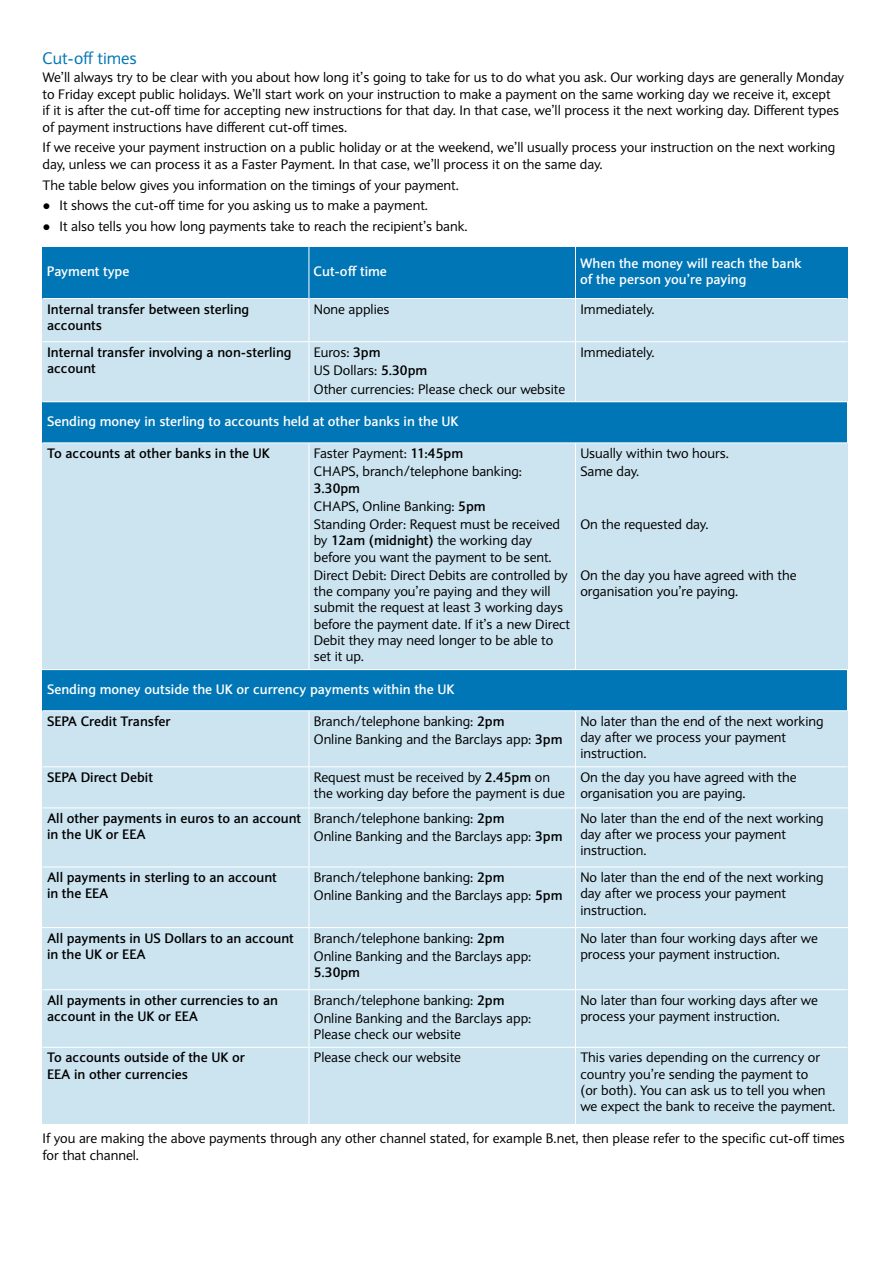
<style>
.page{position:relative;width:893px;height:1263px;background:#fff}
.page>*{position:absolute;margin:0;border:0;box-sizing:border-box;transform-origin:0 0}
.t1{font:16.5px "Expert Sans";color:#0076b6}
.t2{font:13.5px/16.2px "Expert Sans";color:#000}
.t3{font:700 13.5px/16.2px "Expert Sans";color:#000}
.t4{font:700 13.5px/16.2px "Expert Sans";color:#fff}
.s1{font-family:"Arial"}
.s2{font-weight:700}
</style>
<div class="page">
<div style="left:43px;top:247px;width:266px;height:51px;background:#0076b6"></div>
<div style="left:309px;top:247px;width:266px;height:51px;background:#0076b6"></div>
<div style="left:576px;top:247px;width:271px;height:51px;background:#0076b6"></div>
<div style="left:43px;top:299px;width:266px;height:42px;background:#cce4f0"></div>
<div style="left:309px;top:299px;width:266px;height:42px;background:#cce4f0"></div>
<div style="left:576px;top:299px;width:271px;height:42px;background:#cce4f0"></div>
<div style="left:43px;top:342px;width:266px;height:59px;background:#cce4f0"></div>
<div style="left:309px;top:342px;width:266px;height:59px;background:#cce4f0"></div>
<div style="left:576px;top:342px;width:271px;height:59px;background:#cce4f0"></div>
<div style="left:43px;top:402px;width:804px;height:40px;background:#0076b6"></div>
<div style="left:43px;top:443px;width:266px;height:226px;background:#cce4f0"></div>
<div style="left:309px;top:443px;width:266px;height:226px;background:#cce4f0"></div>
<div style="left:576px;top:443px;width:271px;height:226px;background:#cce4f0"></div>
<div style="left:43px;top:670px;width:804px;height:40px;background:#0076b6"></div>
<div style="left:43px;top:711px;width:266px;height:55px;background:#cce4f0"></div>
<div style="left:309px;top:711px;width:266px;height:55px;background:#cce4f0"></div>
<div style="left:576px;top:711px;width:271px;height:55px;background:#cce4f0"></div>
<div style="left:43px;top:767px;width:266px;height:40px;background:#cce4f0"></div>
<div style="left:309px;top:767px;width:266px;height:40px;background:#cce4f0"></div>
<div style="left:576px;top:767px;width:271px;height:40px;background:#cce4f0"></div>
<div style="left:43px;top:808px;width:266px;height:59px;background:#cce4f0"></div>
<div style="left:309px;top:808px;width:266px;height:59px;background:#cce4f0"></div>
<div style="left:576px;top:808px;width:271px;height:59px;background:#cce4f0"></div>
<div style="left:43px;top:867px;width:266px;height:60px;background:#cce4f0"></div>
<div style="left:309px;top:867px;width:266px;height:60px;background:#cce4f0"></div>
<div style="left:576px;top:867px;width:271px;height:60px;background:#cce4f0"></div>
<div style="left:43px;top:928px;width:266px;height:61px;background:#cce4f0"></div>
<div style="left:309px;top:928px;width:266px;height:61px;background:#cce4f0"></div>
<div style="left:576px;top:928px;width:271px;height:61px;background:#cce4f0"></div>
<div style="left:43px;top:990px;width:266px;height:57px;background:#cce4f0"></div>
<div style="left:309px;top:990px;width:266px;height:57px;background:#cce4f0"></div>
<div style="left:576px;top:990px;width:271px;height:57px;background:#cce4f0"></div>
<div style="left:43px;top:1048px;width:266px;height:76px;background:#cce4f0"></div>
<div style="left:309px;top:1048px;width:266px;height:76px;background:#cce4f0"></div>
<div style="left:576px;top:1048px;width:271px;height:76px;background:#cce4f0"></div>
<hr style="left:309px;top:247px;width:1px;height:154px;background:#fff">
<hr style="left:309px;top:443px;width:1px;height:226px;background:#fff">
<hr style="left:309px;top:711px;width:1px;height:413px;background:#fff">
<hr style="left:43px;top:867px;width:266px;height:1px;background:#fff">
<hr style="left:309px;top:867px;width:266px;height:1px;background:#fff">
<hr style="left:576px;top:867px;width:271px;height:1px;background:#fff">
<p class="t1" style="left:43px;top:51px;width:96px">Cut-off times</p>
<p class="t2" style="left:43px;top:70px;width:803px">We’ll always try to be clear with you about how long it’s going to take for us to do what you ask. Our working days are generally Monday to Friday except public holidays. We’ll start work on your instruction to make a payment on the same working day we receive it, except<br>if it is after the cut-off time for accepting new instructions for that day. In that case, we’ll process it the next working day. Different types of payment instructions have different cut-off times.</p>
<p class="t2" style="left:43px;top:141px;width:794px">If we receive your payment instruction on a public holiday or at the weekend, we’ll usually process your instruction on the next working day, unless we can process it as a Faster Payment. In that case, we’ll process it on the same day.</p>
<p class="t2" style="left:43px;top:178px;width:418px">The table below gives you information on the timings of your payment.</p>
<p class="t2" style="left:43px;top:199px;width:387px"><span class="s1">●</span> It shows the cut-off time for you asking us to make a payment.</p>
<p class="t2" style="left:43px;top:219px;width:427px"><span class="s1">●</span> It also tells you how long payments take to reach the recipient’s bank.</p>
<p class="t4" style="left:47px;top:264px;width:84px">Payment type</p>
<p class="t4" style="left:314px;top:264px;width:75px">Cut-off time</p>
<p class="t4" style="left:580px;top:256px;width:223px">When the money will reach the bank of the person you’re paying</p>
<p class="t3" style="left:47px;top:302px;width:204px">Internal transfer between sterling accounts</p>
<p class="t2" style="left:314px;top:302px;width:77px">None applies</p>
<p class="t2" style="left:580px;top:302px;width:76px">Immediately.</p>
<p class="t3" style="left:47px;top:345px;width:246px">Internal transfer involving a non-sterling account</p>
<p class="t2" style="left:314px;top:344px;width:253px;line-height:18.3px">Euros: <span class="s2">3pm<br></span>US Dollars: <span class="s2">5.30pm<br></span>Other currencies: Please check our website</p>
<p class="t2" style="left:580px;top:345px;width:76px">Immediately.</p>
<p class="t4" style="left:47px;top:414px;width:413px">Sending money in sterling to accounts held at other banks in the UK</p>
<p class="t3" style="left:47px;top:446px;width:224px">To accounts at other banks in the UK</p>
<p class="t2" style="left:314px;top:445px;width:210px;line-height:18.3px">Faster Payment: <span class="s2">11:45pm<br></span>CHAPS, branch/telephone banking:</p>
<p class="t2" style="left:314px;top:480px;width:248px;line-height:18.3px"><span class="s2">3.30pm<br></span>CHAPS, Online Banking: <span class="s2">5pm<br></span>Standing Order: Request must be received</p>
<p class="t2" style="left:314px;top:534px;width:239px">by <span class="s2">12am (midnight)</span> the working day before you want the payment to be sent.</p>
<p class="t2" style="left:314px;top:568px;width:258px">Direct Debit: Direct Debits are controlled by the company you’re paying and they will submit the request at least 3 working days before the payment date. If it’s a new Direct Debit they may need longer to be able to set it up.</p>
<p class="t2" style="left:580px;top:445px;width:150px;line-height:18.3px">Usually within two hours.<br>Same day.</p>
<p class="t2" style="left:580px;top:517px;width:130px">On the requested day.</p>
<p class="t2" style="left:580px;top:568px;width:218px">On the day you have agreed with the organisation you’re paying.</p>
<p class="t4" style="left:47px;top:682px;width:409px">Sending money outside the UK or currency payments within the UK</p>
<p class="t3" style="left:47px;top:714px;width:125px">SEPA Credit Transfer</p>
<p class="t2" style="left:314px;top:713px;width:250px;line-height:18.3px">Branch/telephone banking: <span class="s2">2pm<br></span>Online Banking and the Barclays app: <span class="s2">3pm</span></p>
<p class="t2" style="left:580px;top:714px;width:245px">No later than the end of the next working day after we process your payment instruction.</p>
<p class="t3" style="left:47px;top:770px;width:107px">SEPA Direct Debit</p>
<p class="t2" style="left:314px;top:770px;width:253px">Request must be received by <span class="s2">2.45pm</span> on the working day before the payment is due</p>
<p class="t2" style="left:580px;top:770px;width:218px">On the day you have agreed with the organisation you are paying.</p>
<p class="t3" style="left:47px;top:811px;width:256px">All other payments in euros to an account in the UK or EEA</p>
<p class="t2" style="left:314px;top:810px;width:250px;line-height:18.3px">Branch/telephone banking: <span class="s2">2pm<br></span>Online Banking and the Barclays app: <span class="s2">3pm</span></p>
<p class="t2" style="left:580px;top:811px;width:245px">No later than the end of the next working day after we process your payment instruction.</p>
<p class="t3" style="left:47px;top:870px;width:231px">All payments in sterling to an account in the EEA</p>
<p class="t2" style="left:314px;top:869px;width:250px;line-height:18.3px">Branch/telephone banking: <span class="s2">2pm<br></span>Online Banking and the Barclays app: <span class="s2">5pm</span></p>
<p class="t2" style="left:580px;top:870px;width:245px">No later than the end of the next working day after we process your payment instruction.</p>
<p class="t3" style="left:47px;top:931px;width:248px">All payments in US Dollars to an account in the UK or EEA</p>
<p class="t2" style="left:314px;top:930px;width:219px;line-height:18.3px">Branch/telephone banking: <span class="s2">2pm<br></span>Online Banking and the Barclays app:</p>
<p class="t3" style="left:314px;top:965px;width:48px">5.30pm</p>
<p class="t2" style="left:580px;top:931px;width:239px">No later than four working days after we process your payment instruction.</p>
<p class="t3" style="left:47px;top:993px;width:233px">All payments in other currencies to an account in the UK or EEA</p>
<p class="t2" style="left:314px;top:992px;width:219px;line-height:18.3px">Branch/telephone banking: <span class="s2">2pm<br></span>Online Banking and the Barclays app:</p>
<p class="t2" style="left:314px;top:1027px;width:149px">Please check our website</p>
<p class="t2" style="left:580px;top:993px;width:239px">No later than four working days after we process your payment instruction.</p>
<p class="t3" style="left:47px;top:1051px;width:200px">To accounts outside of the UK or<br>EEA in other currencies</p>
<p class="t2" style="left:314px;top:1051px;width:149px">Please check our website</p>
<p class="t2" style="left:580px;top:1051px;width:256px">This varies depending on the currency or country you’re sending the payment to<br>(or both). You can ask us to tell you when we expect the bank to receive the payment.</p>
<p class="t2" style="left:43px;top:1131px;width:804px">If you are making the above payments through any other channel stated, for example B.net, then please refer to the specific cut-off times for that channel.</p>
</div>
